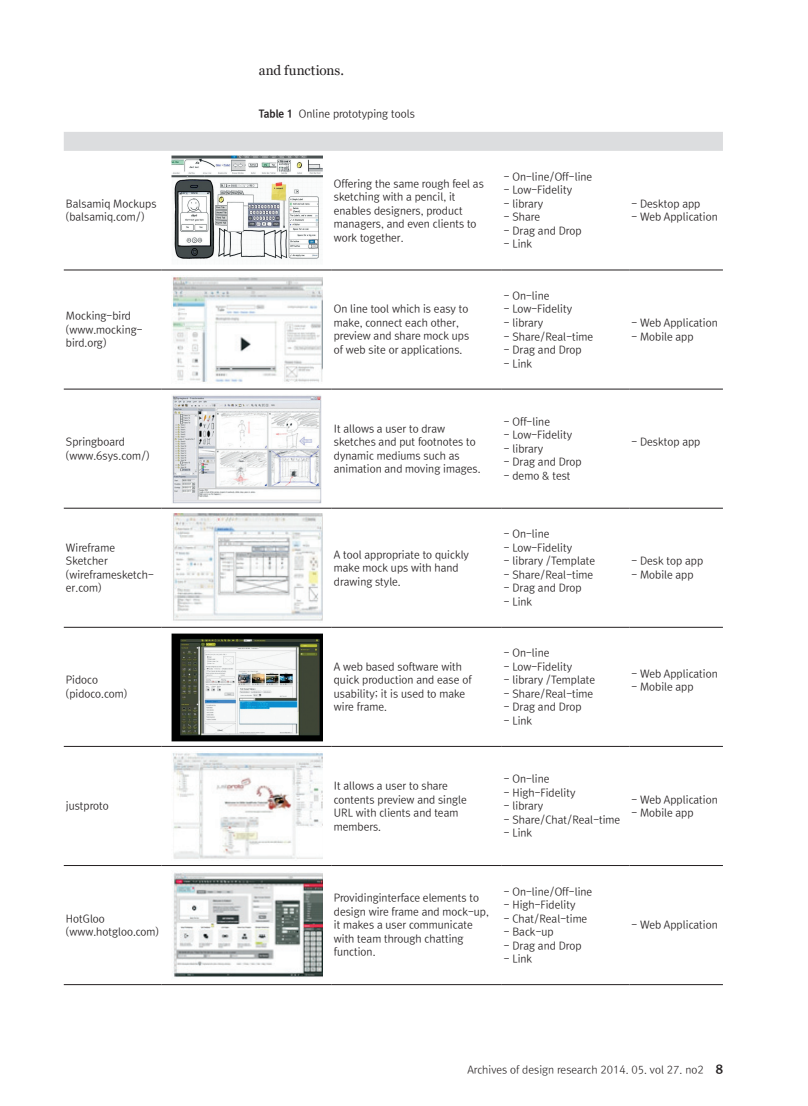
<style>
.page{position:relative;width:808px;height:1106px;background:#fff}
.page>*{position:absolute;margin:0;border:0;box-sizing:border-box;transform-origin:0 0}
.t1{font:13.5px "Vani";letter-spacing:.005em;color:#231f20}
.t2{font:10.5px/13.5px "Rix Go R";color:#231f20}
.t3{font:10.5px "Rix Go L";color:#231f20}
.s1{font-family:"Rix Go EB"}
.s2{font-family:"Rix Go EB";font-size:12px}
</style>
<div class="page">
<div style="left:64px;top:132px;width:659px;height:19px;background:#dcdddf"></div>
<hr style="left:64px;top:270px;width:98px;height:1px;background:#231f20">
<hr style="left:162px;top:270px;width:170px;height:1px;background:#231f20">
<hr style="left:332px;top:270px;width:170px;height:1px;background:#231f20">
<hr style="left:502px;top:270px;width:127px;height:1px;background:#231f20">
<hr style="left:629px;top:270px;width:94px;height:1px;background:#231f20">
<hr style="left:64px;top:389px;width:98px;height:1px;background:#231f20">
<hr style="left:162px;top:389px;width:170px;height:1px;background:#231f20">
<hr style="left:332px;top:389px;width:170px;height:1px;background:#231f20">
<hr style="left:502px;top:389px;width:127px;height:1px;background:#231f20">
<hr style="left:629px;top:389px;width:94px;height:1px;background:#231f20">
<hr style="left:64px;top:508px;width:98px;height:1px;background:#231f20">
<hr style="left:162px;top:508px;width:170px;height:1px;background:#231f20">
<hr style="left:332px;top:508px;width:170px;height:1px;background:#231f20">
<hr style="left:502px;top:508px;width:127px;height:1px;background:#231f20">
<hr style="left:629px;top:508px;width:94px;height:1px;background:#231f20">
<hr style="left:64px;top:627px;width:98px;height:1px;background:#231f20">
<hr style="left:162px;top:627px;width:170px;height:1px;background:#231f20">
<hr style="left:332px;top:627px;width:170px;height:1px;background:#231f20">
<hr style="left:502px;top:627px;width:127px;height:1px;background:#231f20">
<hr style="left:629px;top:627px;width:94px;height:1px;background:#231f20">
<hr style="left:64px;top:746px;width:98px;height:1px;background:#231f20">
<hr style="left:162px;top:746px;width:170px;height:1px;background:#231f20">
<hr style="left:332px;top:746px;width:170px;height:1px;background:#231f20">
<hr style="left:502px;top:746px;width:127px;height:1px;background:#231f20">
<hr style="left:629px;top:746px;width:94px;height:1px;background:#231f20">
<hr style="left:64px;top:865px;width:98px;height:1px;background:#231f20">
<hr style="left:162px;top:865px;width:170px;height:1px;background:#231f20">
<hr style="left:332px;top:865px;width:170px;height:1px;background:#231f20">
<hr style="left:502px;top:865px;width:127px;height:1px;background:#231f20">
<hr style="left:629px;top:865px;width:94px;height:1px;background:#231f20">
<hr style="left:64px;top:984px;width:98px;height:1px;background:#231f20">
<hr style="left:162px;top:984px;width:170px;height:1px;background:#231f20">
<hr style="left:332px;top:984px;width:170px;height:1px;background:#231f20">
<hr style="left:502px;top:984px;width:127px;height:1px;background:#231f20">
<hr style="left:629px;top:984px;width:94px;height:1px;background:#231f20">
<img style="left:171px;top:156px;width:152px;height:103px">
<img style="left:172px;top:277px;width:151px;height:106px">
<img style="left:172px;top:395px;width:150px;height:108px">
<img style="left:172px;top:753px;width:151px;height:106px">
<img style="left:173px;top:514px;width:150px;height:107px">
<img style="left:173px;top:872px;width:150px;height:105px">
<img style="left:171px;top:633px;width:152px;height:108px">
<p class="t1" style="left:259px;top:63px;width:87px">and functions.</p>
<p class="t2" style="left:259px;top:106px;width:158px"><span class="s1">Table 1</span> Online prototyping tools</p>
<p class="t2" style="left:66px;top:196px;width:92px">Balsamiq Mockups (balsamiq.com/)</p>
<p class="t2" style="left:334px;top:176px;width:152px">Offering the same rough feel as sketching with a pencil, it enables designers, product managers, and even clients to work together.</p>
<p class="t2" style="left:66px;top:309px;width:78px">Mocking-bird (www.mocking&shy;bird.org)</p>
<p class="t2" style="left:334px;top:302px;width:137px">On line tool which is easy to make, connect each other, preview and share mock ups of web site or applications.</p>
<p class="t2" style="left:66px;top:434px;width:85px">Springboard (www.6sys.com/)</p>
<p class="t2" style="left:334px;top:421px;width:148px">It allows a user to draw sketches and put footnotes to dynamic mediums such as animation and moving images.</p>
<p class="t2" style="left:66px;top:540px;width:89px">Wireframe<br>Sketcher (wireframesketch&shy;er.com)</p>
<p class="t2" style="left:334px;top:547px;width:137px">A tool appropriate to quickly make mock ups with hand drawing style.</p>
<p class="t2" style="left:66px;top:673px;width:63px">Pidoco (pidoco.com)</p>
<p class="t2" style="left:334px;top:659px;width:139px">A web based software with quick production and ease of usability; it is used to make wire frame.</p>
<p class="t2" style="left:504px;top:169px;width:90px">- On-line/Off-line</p>
<p class="t2" style="left:504px;top:183px;width:70px">- Low-Fidelity</p>
<p class="t2" style="left:504px;top:196px;width:41px">- library</p>
<p class="t2" style="left:504px;top:210px;width:38px">- Share</p>
<p class="t2" style="left:504px;top:223px;width:79px">- Drag and Drop</p>
<p class="t2" style="left:504px;top:237px;width:30px">- Link</p>
<p class="t2" style="left:504px;top:288px;width:47px">- On-line</p>
<p class="t2" style="left:504px;top:302px;width:70px">- Low-Fidelity</p>
<p class="t2" style="left:504px;top:315px;width:41px">- library</p>
<p class="t2" style="left:504px;top:329px;width:91px">- Share/Real-time</p>
<p class="t2" style="left:504px;top:342px;width:79px">- Drag and Drop</p>
<p class="t2" style="left:504px;top:356px;width:30px">- Link</p>
<p class="t2" style="left:504px;top:414px;width:48px">- Off-line</p>
<p class="t2" style="left:504px;top:428px;width:70px">- Low-Fidelity</p>
<p class="t2" style="left:504px;top:441px;width:41px">- library</p>
<p class="t2" style="left:504px;top:455px;width:79px">- Drag and Drop</p>
<p class="t2" style="left:504px;top:468px;width:68px">- demo &amp; test</p>
<p class="t2" style="left:504px;top:527px;width:47px">- On-line</p>
<p class="t2" style="left:504px;top:540px;width:70px">- Low-Fidelity</p>
<p class="t2" style="left:504px;top:554px;width:93px">- library /Template</p>
<p class="t2" style="left:504px;top:567px;width:91px">- Share/Real-time</p>
<p class="t2" style="left:504px;top:581px;width:79px">- Drag and Drop</p>
<p class="t2" style="left:504px;top:594px;width:30px">- Link</p>
<p class="t2" style="left:504px;top:646px;width:47px">- On-line</p>
<p class="t2" style="left:504px;top:659px;width:70px">- Low-Fidelity</p>
<p class="t2" style="left:504px;top:673px;width:93px">- library /Template</p>
<p class="t2" style="left:504px;top:686px;width:91px">- Share/Real-time</p>
<p class="t2" style="left:504px;top:700px;width:79px">- Drag and Drop</p>
<p class="t2" style="left:504px;top:713px;width:30px">- Link</p>
<p class="t2" style="left:631px;top:196px;width:70px">- Desktop app</p>
<p class="t2" style="left:631px;top:210px;width:88px">- Web Application</p>
<p class="t2" style="left:631px;top:315px;width:88px">- Web Application</p>
<p class="t2" style="left:631px;top:329px;width:64px">- Mobile app</p>
<p class="t2" style="left:631px;top:434px;width:70px">- Desktop app</p>
<p class="t2" style="left:631px;top:554px;width:73px">- Desk top app</p>
<p class="t2" style="left:631px;top:567px;width:64px">- Mobile app</p>
<p class="t2" style="left:631px;top:666px;width:88px">- Web Application</p>
<p class="t2" style="left:631px;top:679px;width:64px">- Mobile app</p>
<p class="t2" style="left:66px;top:798px;width:44px">justproto</p>
<p class="t2" style="left:66px;top:911px;width:95px">HotGloo (www.hotgloo.com)</p>
<p class="t2" style="left:334px;top:778px;width:134px">It allows a user to share contents preview and single<br>URL with clients and team members.</p>
<p class="t2" style="left:504px;top:771px;width:47px">- On-line</p>
<p class="t2" style="left:504px;top:785px;width:73px">- High-Fidelity</p>
<p class="t2" style="left:504px;top:798px;width:41px">- library</p>
<p class="t2" style="left:504px;top:812px;width:118px">- Share/Chat/Real-time</p>
<p class="t2" style="left:504px;top:825px;width:30px">- Link</p>
<p class="t2" style="left:631px;top:792px;width:88px">- Web Application</p>
<p class="t2" style="left:631px;top:805px;width:64px">- Mobile app</p>
<p class="t2" style="left:334px;top:891px;width:157px">Providinginterface elements to design wire frame and mock-up, it makes a user communicate with team through chatting function.</p>
<p class="t2" style="left:504px;top:884px;width:90px">- On-line/Off-line</p>
<p class="t2" style="left:504px;top:897px;width:73px">- High-Fidelity</p>
<p class="t2" style="left:504px;top:911px;width:85px">- Chat/Real-time</p>
<p class="t2" style="left:504px;top:924px;width:51px">- Back-up</p>
<p class="t2" style="left:504px;top:938px;width:79px">- Drag and Drop</p>
<p class="t2" style="left:504px;top:951px;width:30px">- Link</p>
<p class="t2" style="left:631px;top:918px;width:88px">- Web Application</p>
<p class="t3" style="left:467px;top:1062px;width:257px">Archives of design research 2014. 05. vol 27. no2 <span class="s2">8</span></p>
</div>
